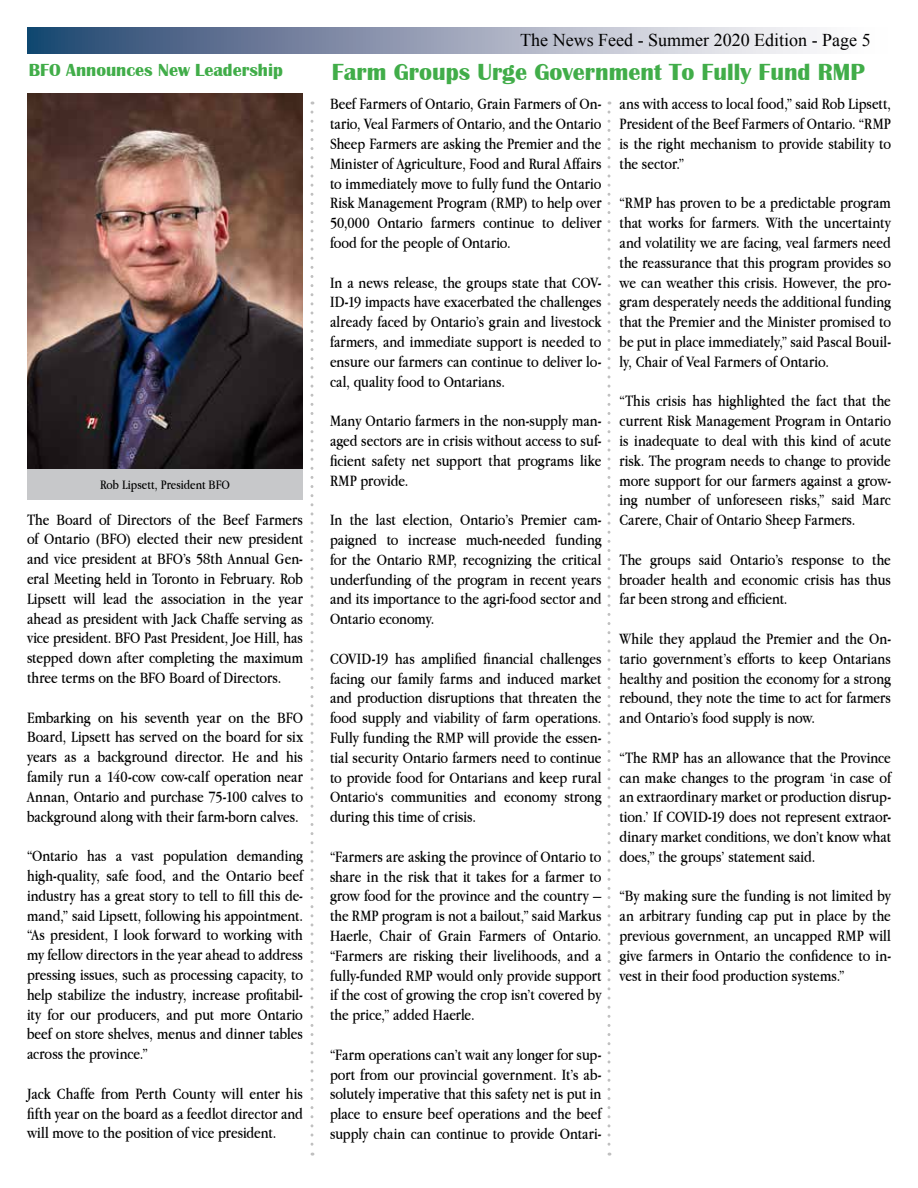
<style>
.page{position:relative;width:918px;height:1188px;background:#fff}
.page>*{position:absolute;margin:0;border:0;box-sizing:border-box;transform-origin:0 0}
.t1{font:700 24px "Britannic";color:#41ad49}
.t2{font:18px "Times New Roman";color:#000}
.t3{font:700 18px "Britannic";color:#41ad49}
.t4{font:16.5px/19.8px "Apple Garamond";color:#000;text-align:justify}
.t5{font:13.5px "Apple Garamond";letter-spacing:.005em;color:#000}
</style>
<div class="page">
<svg style="left:27px;top:28px;width:790px;height:25px;background:#929eb4"></svg>
<svg style="left:310px;top:112px;width:4px;height:1044px"></svg>
<svg style="left:608px;top:112px;width:2px;height:1044px"></svg>
<img style="left:27px;top:93px;width:276px;height:376px">
<div style="left:27px;top:469px;width:276px;height:31px;background:#c7c8ca"></div>
<p class="t2" style="left:520px;top:28px;width:352px">The News Feed - Summer 2020 Edition - Page 5</p>
<p class="t3" style="left:29px;top:60px;width:256px">BFO Announces New Leadership</p>
<h1 class="t1" style="left:332px;top:58px;width:534px">Farm Groups Urge Government To Fully Fund RMP</h1>
<p class="t5" style="left:100px;top:476px;width:131px">Rob Lipsett, President BFO</p>
<p class="t4" style="left:27px;top:509px;width:278px">The Board of Directors of the Beef Farmers of Ontario (BFO) elected their new president and vice president at BFO’s 58th Annual Gen&shy;eral Meeting held in Toronto in February. Rob Lipsett will lead the association in the year ahead as president with Jack Chaffe serving as vice president. BFO Past President, Joe Hill, has stepped down after completing the maximum three terms on the BFO Board of Directors.</p>
<p class="t4" style="left:27px;top:707px;width:278px">Embarking on his seventh year on the BFO Board, Lipsett has served on the board for six years as a background director. He and his family run a 140-cow cow-calf operation near Annan, Ontario and purchase 75-100 calves to background along with their farm-born calves.</p>
<p class="t4" style="left:27px;top:846px;width:278px">“Ontario has a vast population demanding high-quality, safe food, and the Ontario beef industry has a great story to tell to fill this de&shy;mand,” said Lipsett, following his appointment. “As president, I look forward to working with my fellow directors in the year ahead to address pressing issues, such as processing capacity, to help stabilize the industry, increase profitabil&shy;ity for our producers, and put more Ontario beef on store shelves, menus and dinner tables across the province.”</p>
<p class="t4" style="left:27px;top:1083px;width:277px">Jack Chaffe from Perth County will enter his fifth year on the board as a feedlot director and will move to the position of vice president.</p>
<p class="t4" style="left:330px;top:94px;width:273px">Beef Farmers of Ontario, Grain Farmers of On&shy;tario, Veal Farmers of Ontario, and the Ontario Sheep Farmers are asking the Premier and the Minister of Agriculture, Food and Rural Affairs to immediately move to fully fund the Ontario Risk Management Program (RMP) to help over 50,000 Ontario farmers continue to deliver food for the people of Ontario.</p>
<p class="t4" style="left:330px;top:272px;width:273px">In a news release, the groups state that COV-ID-19 impacts have exacerbated the challenges already faced by Ontario’s grain and livestock farmers, and immediate support is needed to ensure our farmers can continue to deliver lo&shy;cal, quality food to Ontarians.</p>
<p class="t4" style="left:330px;top:411px;width:273px">Many Ontario farmers in the non-supply man&shy;aged sectors are in crisis without access to suf&shy;ficient safety net support that programs like RMP provide.</p>
<p class="t4" style="left:330px;top:510px;width:273px">In the last election, Ontario’s Premier cam&shy;paigned to increase much-needed funding for the Ontario RMP, recognizing the critical underfunding of the program in recent years and its importance to the agri-food sector and Ontario economy.</p>
<p class="t4" style="left:330px;top:648px;width:273px">COVID-19 has amplified financial challenges facing our family farms and induced market and production disruptions that threaten the food supply and viability of farm operations.<br>Fully funding the RMP will provide the essen&shy;tial security Ontario farmers need to continue to provide food for Ontarians and keep rural Ontario‘s communities and economy strong during this time of crisis.</p>
<p class="t4" style="left:330px;top:846px;width:273px">“Farmers are asking the province of Ontario to share in the risk that it takes for a farmer to grow food for the province and the country – the RMP program is not a bailout,” said Markus Haerle, Chair of Grain Farmers of Ontario. “Farmers are risking their livelihoods, and a fully-funded RMP would only provide support if the cost of growing the crop isn’t covered by the price,” added Haerle.</p>
<p class="t4" style="left:330px;top:1044px;width:273px">“Farm operations can’t wait any longer for sup&shy;port from our provincial government. It’s ab&shy;solutely imperative that this safety net is put in place to ensure beef operations and the beef supply chain can continue to provide Ontari-</p>
<p class="t4" style="left:620px;top:94px;width:273px">ans with access to local food,” said Rob Lipsett, President of the Beef Farmers of Ontario. “RMP is the right mechanism to provide stability to the sector.”</p>
<p class="t4" style="left:620px;top:193px;width:273px">“RMP has proven to be a predictable program that works for farmers. With the uncertainty and volatility we are facing, veal farmers need the reassurance that this program provides so we can weather this crisis. However, the pro&shy;gram desperately needs the additional funding that the Premier and the Minister promised to be put in place immediately,” said Pascal Bouil&shy;ly, Chair of Veal Farmers of Ontario.</p>
<p class="t4" style="left:620px;top:391px;width:273px">“This crisis has highlighted the fact that the current Risk Management Program in Ontario is inadequate to deal with this kind of acute risk. The program needs to change to provide more support for our farmers against a grow&shy;ing number of unforeseen risks,” said Marc Carere, Chair of Ontario Sheep Farmers.</p>
<p class="t4" style="left:620px;top:549px;width:273px">The groups said Ontario’s response to the broader health and economic crisis has thus far been strong and efficient.</p>
<p class="t4" style="left:620px;top:628px;width:273px">While they applaud the Premier and the On&shy;tario government’s efforts to keep Ontarians healthy and position the economy for a strong rebound, they note the time to act for farmers and Ontario’s food supply is now.</p>
<p class="t4" style="left:620px;top:747px;width:273px">“The RMP has an allowance that the Province can make changes to the program ‘in case of an extraordinary market or production disrup&shy;tion.’ If COVID-19 does not represent extraor&shy;dinary market conditions, we don’t know what does,” the groups’ statement said.</p>
<p class="t4" style="left:620px;top:886px;width:273px">“By making sure the funding is not limited by an arbitrary funding cap put in place by the previous government, an uncapped RMP will give farmers in Ontario the confidence to in&shy;vest in their food production systems.”</p>
</div>
